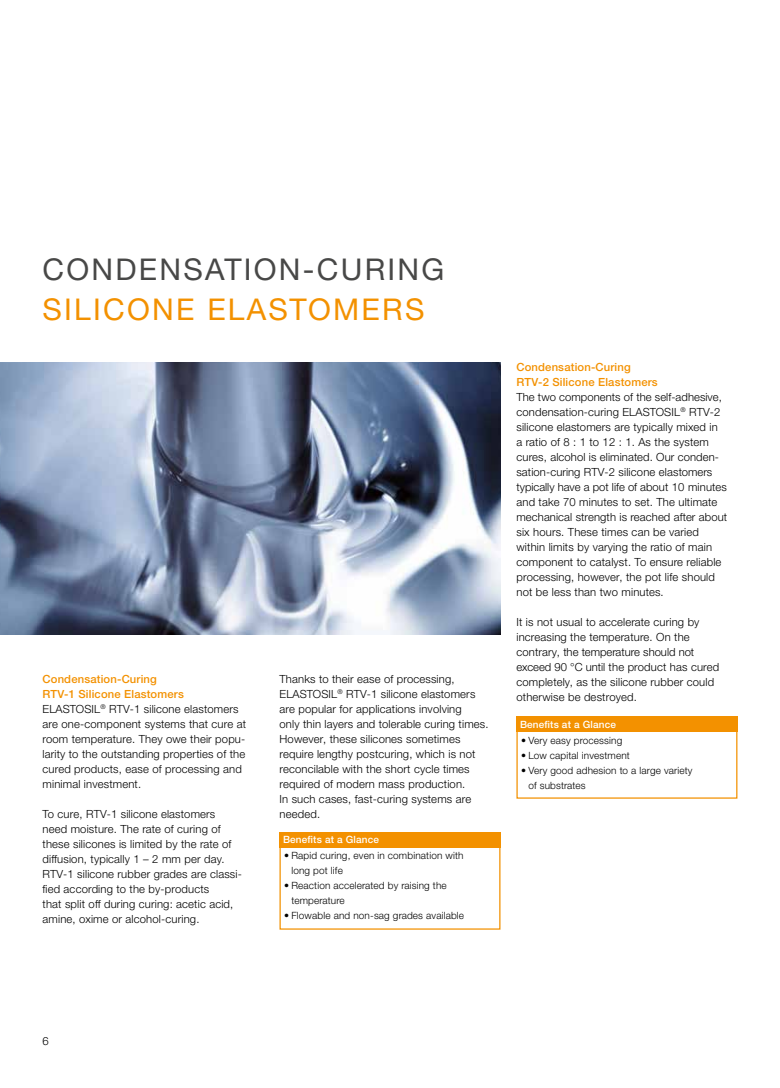
<style>
.page{position:relative;width:780px;height:1088px;background:#fff}
.page>*{position:absolute;margin:0;border:0;box-sizing:border-box;transform-origin:0 0}
.t1{font:30px "Neue Helveticafor WACKER 55";letter-spacing:.075em;color:#484847}
.t2{font:30px "Neue Helveticafor WACKER 55";letter-spacing:.075em;color:#f39100}
.t3{font:11.25px/15px "Neue Helveticafor WACKER 45";letter-spacing:.015em;color:#000}
.t4{font:11.25px/15px "Neue Helveticafor WACKER 65";letter-spacing:.015em;color:#f39100}
.t5{font:10px/15px "Neue Helveticafor WACKER 45";letter-spacing:.015em;color:#000}
.t6{font:10px "Neue Helveticafor WACKER 65";letter-spacing:.015em;color:#fff}
</style>
<div class="page">
<div style="left:516px;top:716px;width:221px;height:15px;background:#f39100"></div>
<div style="left:279px;top:832px;width:221px;height:15px;background:#f39100"></div>
<img style="left:0;top:363px;width:500px;height:271px">
<h1 class="t1" style="left:43px;top:251px;width:403px">CONDENSATION-CURING</h1>
<h1 class="t2" style="left:43px;top:291px;width:383px">SILICONE ELASTOMERS</h1>
<p class="t4" style="left:43px;top:672px;width:143px">Condensation-Curing<br>RTV-1 Silicone Elastomers</p>
<p class="t3" style="left:43px;top:701px;width:205px">ELASTOSIL<sup>®</sup> RTV-1 silicone elastomers are one-component systems that cure at room temperature. They owe their popu&shy;larity to the outstanding properties of the cured products, ease of processing and minimal investment.</p>
<p class="t3" style="left:43px;top:806px;width:201px">To cure, RTV-1 silicone elastomers need moisture. The rate of curing of these silicones is limited by the rate of diffusion, typically 1 – 2 mm per day.<br>RTV-1 silicone rubber grades are classi&shy;fied according to the by-products<br>that split off during curing: acetic acid, amine, oxime or alcohol-curing.</p>
<p class="t3" style="left:279px;top:671px;width:211px">Thanks to their ease of processing, ELASTOSIL<sup>®</sup> RTV-1 silicone elastomers are popular for applications involving<br>only thin layers and tolerable curing times.<br>However, these silicones sometimes require lengthy postcuring, which is not reconcilable with the short cycle times required of modern mass production.<br>In such cases, fast-curing systems are needed.</p>
<p class="t6" style="left:283px;top:834px;width:97px">Benefits at a Glance</p>
<p class="t5" style="left:291px;top:848px;width:174px;text-indent:-7px">• Rapid curing, even in combination with long pot life</p>
<p class="t5" style="left:291px;top:878px;width:157px;text-indent:-7px">• Reaction accelerated by raising the temperature</p>
<p class="t5" style="left:284px;top:908px;width:181px">• Flowable and non-sag grades available</p>
<p class="t4" style="left:516px;top:359px;width:143px">Condensation-Curing<br>RTV-2 Silicone Elastomers</p>
<p class="t3" style="left:516px;top:389px;width:212px">The two components of the self-adhesive, condensation-curing ELASTOSIL<sup>®</sup> RTV-2 silicone elastomers are typically mixed in<br>a ratio of 8 : 1 to 12 : 1. As the system cures, alcohol is eliminated. Our conden&shy;sation-curing RTV-2 silicone elastomers typically have a pot life of about 10 minutes and take 70 minutes to set. The ultimate mechanical strength is reached after about six hours. These times can be varied within limits by varying the ratio of main component to catalyst. To ensure reliable processing, however, the pot life should not be less than two minutes.</p>
<p class="t3" style="left:516px;top:614px;width:204px">It is not usual to accelerate curing by increasing the temperature. On the contrary, the temperature should not exceed 90 °C until the product has cured completely, as the silicone rubber could otherwise be destroyed.</p>
<p class="t6" style="left:520px;top:718px;width:97px">Benefits at a Glance</p>
<p class="t5" style="left:521px;top:733px;width:103px">• Very easy processing</p>
<p class="t5" style="left:521px;top:748px;width:110px">• Low capital investment</p>
<p class="t5" style="left:528px;top:763px;width:166px;text-indent:-7px">• Very good adhesion to a large variety of substrates</p>
<p class="t3" style="left:43px;top:1034px;width:8px">6</p>
</div>
